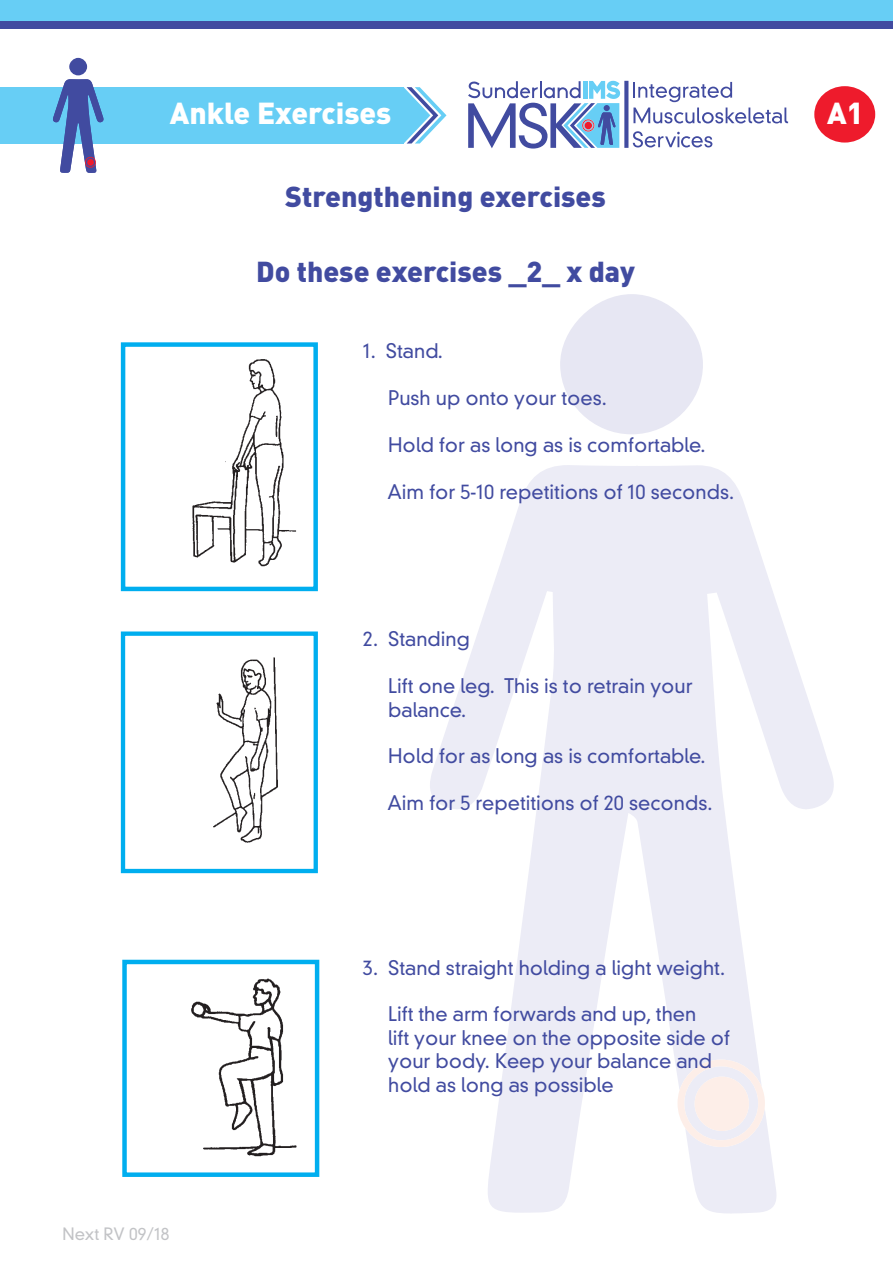
<style>
.page{position:relative;width:893px;height:1263px;background:#fff}
.page>*{position:absolute;margin:0;border:0;box-sizing:border-box;transform-origin:0 0}
.t1{font:900 30px "DIN";color:#fff}
.t2{font:900 28.5px "DIN";color:#414ba0}
.t3{font:300 19.5px/23.4px "DIN Neuzeit Grotesk Std";color:#414ba0}
.t4{font:300 16.5px "DIN Neuzeit Grotesk Std";color:#c2c3c6}
</style>
<div class="page">
<svg style="left:560px;top:294px;width:143px;height:140px"></svg>
<svg style="left:430px;top:465px;width:404px;height:748px;fill:#ececf6"></svg>
<svg style="left:677px;top:1059px;width:88px;height:88px;background:#f6eeef"></svg>
<div style="left:0;top:0;width:893px;height:21px;background:#67cef5"></div>
<div style="left:0;top:21px;width:893px;height:8px;background:#414ba0"></div>
<div style="left:0;top:87px;width:404px;height:57px;background:#67cef5"></div>
<svg style="left:404px;top:87px;width:42px;height:57px"></svg>
<div style="left:69px;top:58px;width:18px;height:17px;background:#414ba0;border-radius:50%"></div>
<svg style="left:53px;top:79px;width:51px;height:94px"></svg>
<svg style="left:468px;top:81px;width:152px;height:68px"></svg>
<svg style="left:633px;top:82px;width:99px;height:20px"></svg>
<svg style="left:633px;top:108px;width:155px;height:15px"></svg>
<svg style="left:633px;top:131px;width:79px;height:16px"></svg>
<svg style="left:624px;top:81px;width:4px;height:67px"></svg>
<div style="left:814px;top:86px;width:61px;height:57px;background:#ee1b2c;border-radius:50%"></div>
<div style="left:121px;top:342px;width:197px;height:249px;background:#fff;border:4px solid #00aeef"></div>
<img style="left:192px;top:359px;width:105px;height:208px">
<div style="left:121px;top:631px;width:197px;height:242px;border:4px solid #00aeef"></div>
<div style="left:122px;top:960px;width:197px;height:217px;border:4px solid #00aeef"></div>
<img style="left:213px;top:658px;width:65px;height:185px">
<img style="left:191px;top:978px;width:106px;height:179px">
<h1 class="t1" style="left:170px;top:94px;width:223px">Ankle Exercises</h1>
<h1 class="t1" style="left:827px;top:93px;width:38px">A1</h1>
<h2 class="t2" style="left:285px;top:178px;width:322px">Strengthening exercises</h2>
<h2 class="t2" style="left:256px;top:252px;width:380px">Do these exercises _2_ x day</h2>
<p class="t3" style="left:363px;top:339px;width:82px">1. Stand.</p>
<p class="t3" style="left:388px;top:386px;width:220px">Push up onto your toes.</p>
<p class="t3" style="left:388px;top:433px;width:319px">Hold for as long as is comfortable.</p>
<p class="t3" style="left:387px;top:480px;width:348px">Aim for 5-10 repetitions of 10 seconds.</p>
<p class="t3" style="left:363px;top:628px;width:109px">2. Standing</p>
<p class="t3" style="left:388px;top:674px;width:306px">Lift one leg. This is to retrain your balance.</p>
<p class="t3" style="left:388px;top:745px;width:319px">Hold for as long as is comfortable.</p>
<p class="t3" style="left:387px;top:791px;width:326px">Aim for 5 repetitions of 20 seconds.</p>
<p class="t4" style="left:63px;top:1224px;width:108px">Next RV 09/18</p>
<p class="t3" style="left:363px;top:956px;width:364px">3. Stand straight holding a light weight.</p>
<p class="t3" style="left:388px;top:1003px;width:343px">Lift the arm forwards and up, then<br>lift your knee on the opposite side of your body. Keep your balance and hold as long as possible</p>
</div>
